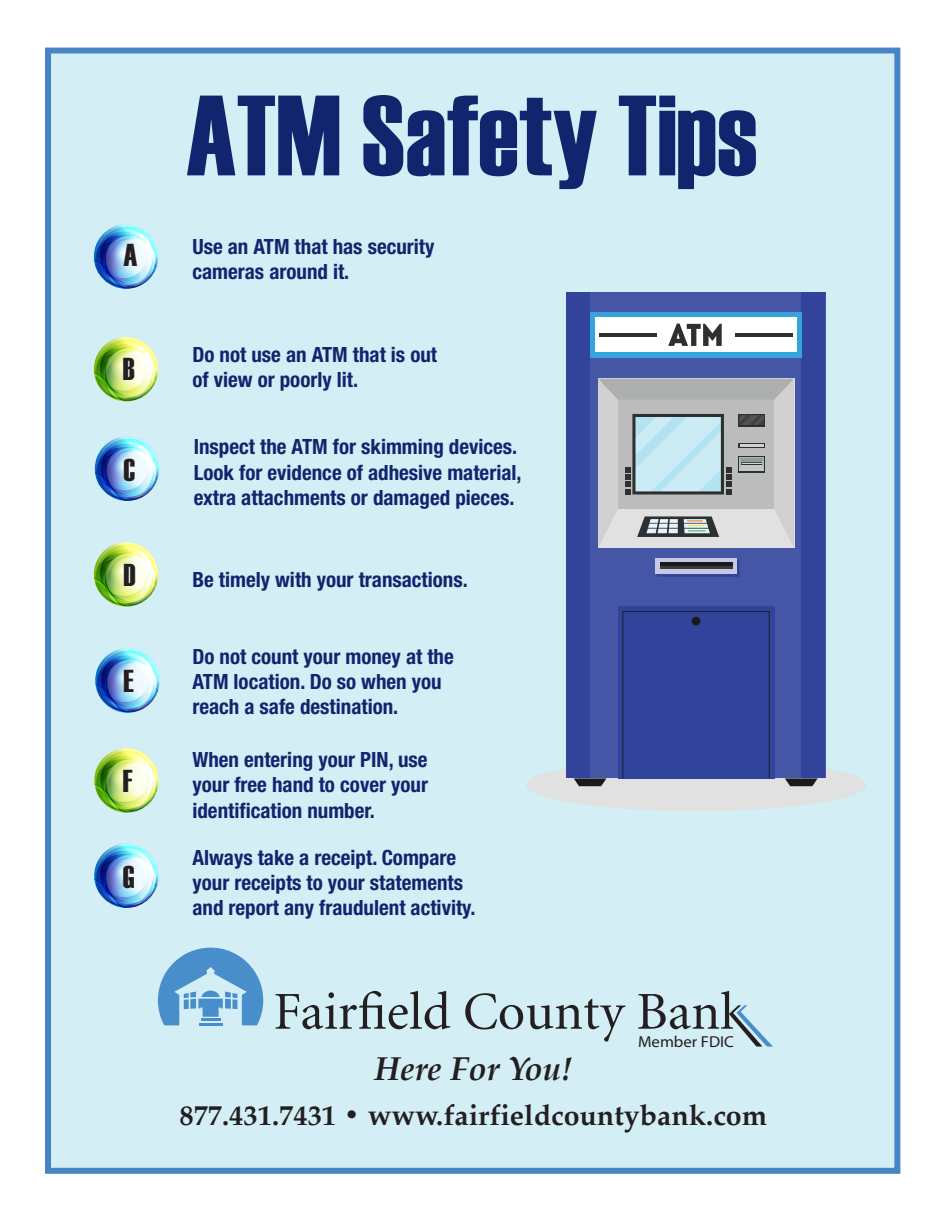
<style>
.page{position:relative;width:945px;height:1215px;background:#fff}
.page>*{position:absolute;margin:0;border:0;box-sizing:border-box;transform-origin:0 0}
.t1{font:114px "Haettenschweiler";color:#11256e}
.t2{font:italic 700 33px "Palatino";color:#231f20}
.t3{font:31.65px "Haettenschweiler";color:#231f20}
.t4{font:700 28.5px "Palatino";color:#231f20}
.t5{font:700 condensed 21px/25.2px "Helvetica Neue";color:#11256e}
.t6{font:15.9px "Myriad Pro";color:#231f20;scale:1.05 1}
</style>
<div class="page">
<div style="left:51px;top:54px;width:843px;height:1114px;background:#d4eef6"></div>
<img style="left:93px;top:224px;width:66px;height:65px">
<img style="left:93px;top:337px;width:66px;height:65px">
<img style="left:94px;top:437px;width:66px;height:64px">
<img style="left:93px;top:542px;width:66px;height:65px">
<img style="left:95px;top:648px;width:65px;height:65px">
<img style="left:94px;top:748px;width:65px;height:65px">
<img style="left:94px;top:844px;width:65px;height:64px">
<div style="left:526px;top:759px;width:340px;height:52px;background:#e0e1e0;border-radius:50%"></div>
<div style="left:566px;top:292px;width:260px;height:486px;background:#4456a5"></div>
<div style="left:566px;top:292px;width:24px;height:486px;background:#32439b"></div>
<div style="left:801px;top:292px;width:24px;height:486px;background:#32439b"></div>
<div style="left:590px;top:312px;width:212px;height:45px;background:#36a4dc"></div>
<div style="left:595px;top:318px;width:202px;height:34px;background:#fff"></div>
<svg style="left:655px;top:559px;width:84px;height:18px"></svg>
<div style="left:655px;top:558px;width:82px;height:15px;background:#c5c9e5"></div>
<div style="left:660px;top:563px;width:72px;height:6px;background:#393a3a"></div>
<hr style="left:660px;top:563px;width:72px;height:3px;background:#191a1a">
<div style="left:618px;top:606px;width:156px;height:172px;background:#32439b"></div>
<svg style="left:622px;top:611px;width:148px;height:167px"></svg>
<div style="left:692px;top:617px;width:8px;height:9px;background:#191a1a;border-radius:50%"></div>
<svg style="left:574px;top:778px;width:32px;height:8px"></svg>
<svg style="left:785px;top:778px;width:33px;height:8px"></svg>
<svg style="left:668px;top:324px;width:54px;height:22px"></svg>
<svg style="left:598px;top:379px;width:196px;height:169px"></svg>
<hr style="left:600px;top:333px;width:57px;height:3px;background:#2e3030">
<hr style="left:735px;top:333px;width:57px;height:3px;background:#2e3030">
<div style="left:45px;top:48px;width:855px;height:1126px;border:6px solid #4784c4"></div>
<svg style="left:276px;top:991px;width:174px;height:38px"></svg>
<svg style="left:465px;top:993px;width:160px;height:49px"></svg>
<svg style="left:638px;top:991px;width:135px;height:56px"></svg>
<svg style="left:158px;top:948px;width:105px;height:77px"></svg>
<h3 class="t3" style="left:123px;top:237px;width:15px">A</h3>
<h3 class="t3" style="left:123px;top:351px;width:14px">B</h3>
<h3 class="t3" style="left:123px;top:451px;width:13px">C</h3>
<h3 class="t3" style="left:123px;top:557px;width:14px">D</h3>
<h3 class="t3" style="left:123px;top:663px;width:12px">E</h3>
<h3 class="t3" style="left:123px;top:763px;width:11px">F</h3>
<h3 class="t3" style="left:123px;top:859px;width:13px">G</h3>
<h1 class="t1" style="left:186px;top:71px;width:573px">ATM Safety Tips</h1>
<p class="t5" style="left:192px;top:236px;width:244px">Use an ATM that has security cameras around it.</p>
<p class="t5" style="left:192px;top:344px;width:246px">Do not use an ATM that is out of view or poorly lit.</p>
<p class="t5" style="left:194px;top:436px;width:329px">Inspect the ATM for skimming devices.<br>Look for evidence of adhesive material, extra attachments or damaged pieces.</p>
<p class="t5" style="left:192px;top:568px;width:277px">Be timely with your transactions.</p>
<p class="t5" style="left:192px;top:645px;width:263px">Do not count your money at the<br>ATM location. Do so when you reach a safe destination.</p>
<p class="t5" style="left:192px;top:749px;width:237px;text-align:justify">When entering your PIN, use your free hand to cover your identification number.</p>
<p class="t5" style="left:192px;top:847px;width:285px">Always take a receipt. Compare your receipts to your statements and report any fraudulent activity.</p>
<p class="t6" style="left:638px;top:1036px;width:93px">Member FDIC</p>
<h2 class="t2" style="left:375px;top:1052px;width:199px">Here For You!</h2>
<h3 class="t4" style="left:179px;top:1101px;width:589px">877.431.7431 • www.fairfieldcountybank.com</h3>
</div>
